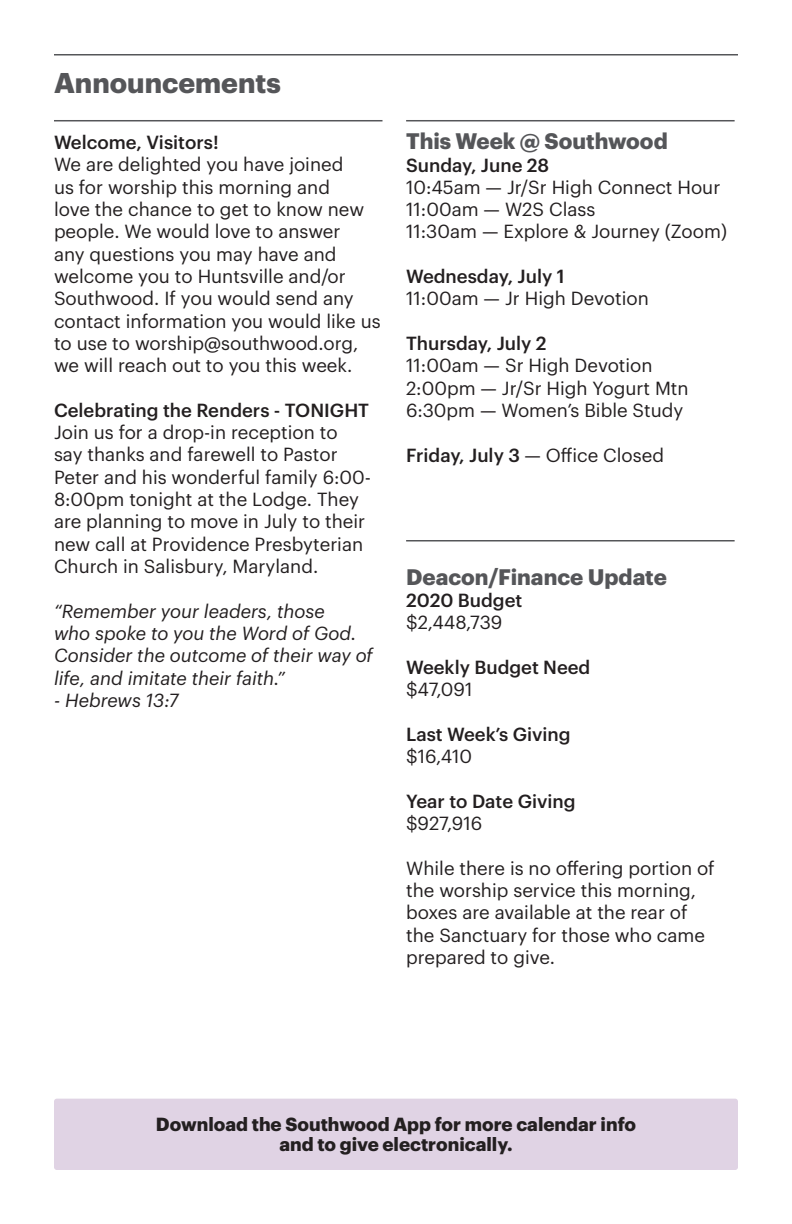
<style>
.page{position:relative;width:792px;height:1224px;background:#fff}
.page>*{position:absolute;margin:0;border:0;box-sizing:border-box;transform-origin:0 0}
.t1{font:700 28px "Graphik";color:#555659}
.t2{font:700 22px "Graphik";color:#555659}
.t3{font:18.6px/22.4px "Graphik";color:#231f20}
.t4{font:500 18.6px "Graphik";color:#231f20}
.t5{font:italic 18.6px/22.4px "Graphik";color:#231f20}
.t6{font:700 18.6px "Graphik";color:#231f20}
.s1{font-weight:500}
</style>
<div class="page">
<hr style="left:54px;top:54px;width:684px;height:2px;background:#555659">
<hr style="left:54px;top:120px;width:328px;height:1px;background:#555659">
<div style="left:54px;top:1099px;width:684px;height:71px;background:#e0d3e4;border-radius:3px"></div>
<hr style="left:406px;top:120px;width:329px;height:1px;background:#555659">
<hr style="left:406px;top:540px;width:329px;height:2px;background:#555659">
<p class="t1" style="left:54px;top:61px;width:228px">Announcements</p>
<p class="t4" style="left:54px;top:128px;width:166px">Welcome, Visitors!</p>
<p class="t3" style="left:54px;top:152px;width:328px">We are delighted you have joined<br>us for worship this morning and<br>love the chance to get to know new people. We would love to answer<br>any questions you may have and welcome you to Huntsville and/or<br>Southwood. If you would send any contact information you would like us to use to worship@southwood.org, we will reach out to you this week.</p>
<p class="t4" style="left:54px;top:396px;width:317px">Celebrating the Renders - TONIGHT</p>
<p class="t3" style="left:54px;top:420px;width:318px">Join us for a drop-in reception to<br>say thanks and farewell to Pastor Peter and his wonderful family 6:00- 8:00pm tonight at the Lodge. They are planning to move in July to their new call at Providence Presbyterian Church in Salisbury, Maryland.</p>
<p class="t5" style="left:54px;top:598px;width:320px">“Remember your leaders, those<br>who spoke to you the Word of God.<br>Consider the outcome of their way of life, and imitate their faith.”</p>
<p class="t5" style="left:54px;top:687px;width:126px">- Hebrews 13:7</p>
<p class="t2" style="left:406px;top:124px;width:263px">This Week @ Southwood</p>
<p class="t4" style="left:406px;top:151px;width:145px">Sunday, June 28</p>
<p class="t3" style="left:406px;top:174px;width:316px">10:45am — Jr/Sr High Connect Hour</p>
<p class="t3" style="left:406px;top:197px;width:191px">11:00am — W2S Class</p>
<p class="t3" style="left:406px;top:219px;width:322px">11:30am — Explore &amp; Journey (Zoom)</p>
<p class="t4" style="left:406px;top:262px;width:160px">Wednesday, July 1</p>
<p class="t3" style="left:406px;top:286px;width:244px">11:00am — Jr High Devotion</p>
<p class="t4" style="left:406px;top:329px;width:142px">Thursday, July 2</p>
<p class="t3" style="left:406px;top:353px;width:248px">11:00am — Sr High Devotion</p>
<p class="t3" style="left:406px;top:375px;width:284px">2:00pm — Jr/Sr High Yogurt Mtn</p>
<p class="t3" style="left:406px;top:398px;width:279px">6:30pm — Women’s Bible Study</p>
<p class="t3" style="left:406px;top:442px;width:259px"><span class="s1">Friday, July 3</span> — Office Closed</p>
<p class="t2" style="left:406px;top:560px;width:262px">Deacon/Finance Update</p>
<p class="t4" style="left:406px;top:586px;width:118px">2020 Budget</p>
<p class="t3" style="left:406px;top:610px;width:98px">$2,448,739</p>
<p class="t4" style="left:406px;top:653px;width:186px">Weekly Budget Need</p>
<p class="t3" style="left:406px;top:677px;width:68px">$47,091</p>
<p class="t4" style="left:406px;top:720px;width:166px">Last Week’s Giving</p>
<p class="t3" style="left:406px;top:744px;width:68px">$16,410</p>
<p class="t4" style="left:406px;top:787px;width:171px">Year to Date Giving</p>
<p class="t3" style="left:406px;top:811px;width:78px">$927,916</p>
<p class="t3" style="left:406px;top:855px;width:310px">While there is no offering portion of the worship service this morning, boxes are available at the rear of the Sanctuary for those who came prepared to give.</p>
<p class="t6" style="left:156px;top:1110px;width:482px">Download the Southwood App for more calendar info</p>
<p class="t6" style="left:279px;top:1130px;width:235px">and to give electronically.</p>
</div>
